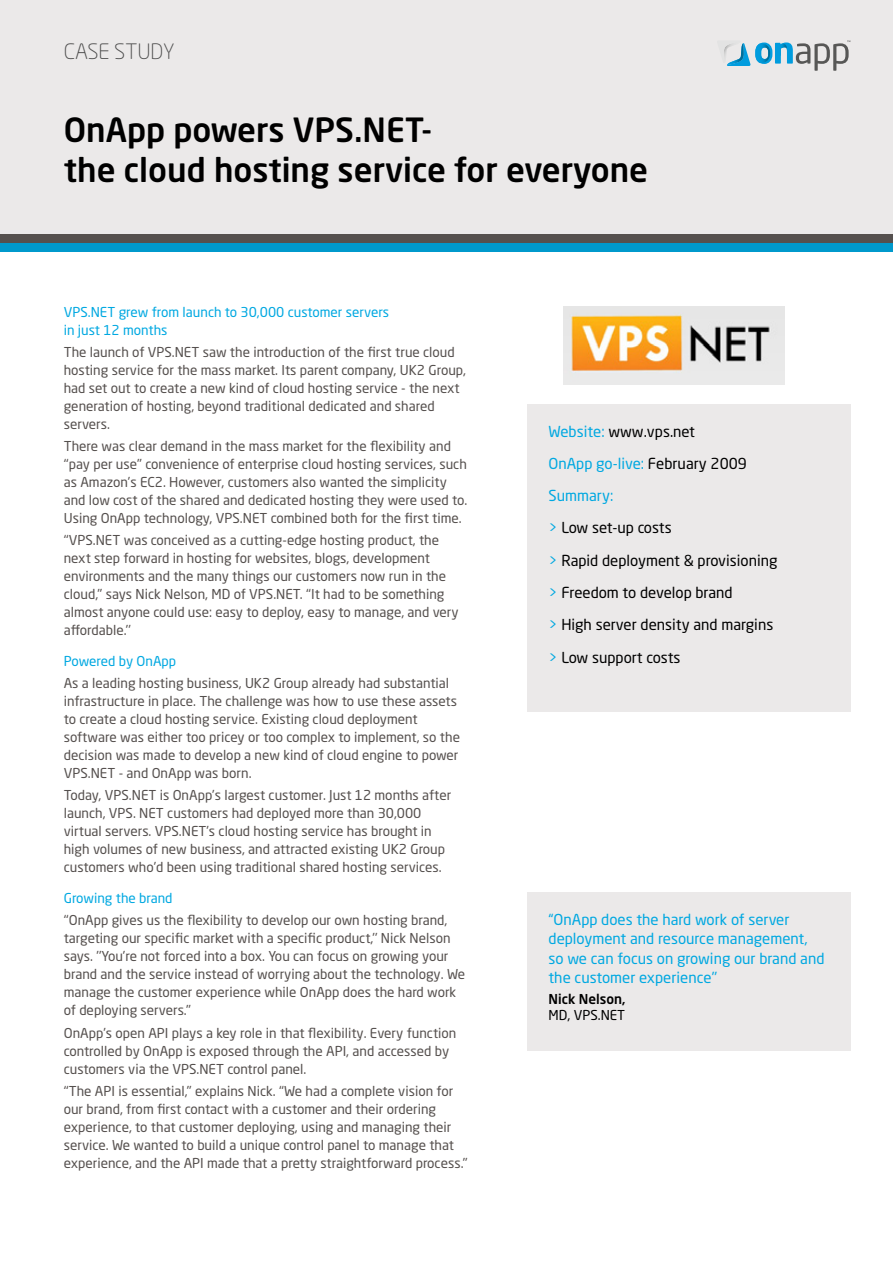
<style>
.page{position:relative;width:893px;height:1263px;background:#fff}
.page>*{position:absolute;margin:0;border:0;box-sizing:border-box;transform-origin:0 0}
.t1{font:500 33px/39.6px "Neo Sans Std";color:#000}
.t2{font:300 21px "Neo Sans Std";color:#4d4d4d}
.t3{font:15px/32.2px "Neo Sans Std";color:#000}
.t4{font:15px/19.5px "Neo Sans Std";color:#00a8e1}
.t5{font:13.5px/18px "Neo Sans Std";color:#55504e}
.t6{font:13.5px/18px "Neo Sans Std";color:#00a8e1}
.t7{font:500 13.5px "Neo Sans Std";color:#000}
.t8{font:13.5px "Neo Sans Std";color:#000}
.s1{color:#00a8e1}
.s2{color:#00a8e0}
</style>
<div class="page">
<div style="left:0;top:0;width:893px;height:234px;background:#ebe9e9"></div>
<svg style="left:724px;top:40px;width:126px;height:31px"></svg>
<img style="left:727px;top:43px;width:17px;height:22px">
<div style="left:0;top:234px;width:893px;height:8px;background:#55504e"></div>
<div style="left:0;top:243px;width:893px;height:9px;background:#09c"></div>
<div style="left:527px;top:404px;width:323px;height:307px;background:#ebe9e9"></div>
<div style="left:527px;top:892px;width:323px;height:158px;background:#ebe9e9"></div>
<img style="left:563px;top:306px;width:222px;height:78px">
<h2 class="t2" style="left:64px;top:39px;width:112px">CASE STUDY</h2>
<h1 class="t1" style="left:64px;top:109px;width:586px">OnApp powers VPS.NET-<br>the cloud hosting service for everyone</h1>
<p class="t6" style="left:64px;top:302px;width:327px">VPS.NET grew from launch to 30,000 customer servers in just 12 months</p>
<p class="t5" style="left:64px;top:343px;width:404px">The launch of VPS.NET saw the introduction of the first true cloud hosting service for the mass market. Its parent company, UK2 Group, had set out to create a new kind of cloud hosting service - the next generation of hosting, beyond traditional dedicated and shared servers.</p>
<p class="t5" style="left:64px;top:437px;width:405px">There was clear demand in the mass market for the flexibility and ‘‘pay per use’’ convenience of enterprise cloud hosting services, such as Amazon’s EC2. However, customers also wanted the simplicity and low cost of the shared and dedicated hosting they were used to.<br>Using OnApp technology, VPS.NET combined both for the first time.</p>
<p class="t5" style="left:64px;top:531px;width:396px">‘‘VPS.NET was conceived as a cutting-edge hosting product, the next step forward in hosting for websites, blogs, development environments and the many things our customers now run in the cloud,’’ says Nick Nelson, MD of VPS.NET. ‘‘It had to be something almost anyone could use: easy to deploy, easy to manage, and very affordable.’’</p>
<p class="t6" style="left:64px;top:652px;width:114px">Powered by OnApp</p>
<p class="t5" style="left:64px;top:674px;width:398px">As a leading hosting business, UK2 Group already had substantial infrastructure in place. The challenge was how to use these assets to create a cloud hosting service. Existing cloud deployment software was either too pricey or too complex to implement, so the decision was made to develop a new kind of cloud engine to power VPS.NET - and OnApp was born.</p>
<p class="t5" style="left:64px;top:786px;width:389px">Today, VPS.NET is OnApp’s largest customer. Just 12 months after launch, VPS. NET customers had deployed more than 30,000 virtual servers. VPS.NET’s cloud hosting service has brought in high volumes of new business, and attracted existing UK2 Group customers who’d been using traditional shared hosting services.</p>
<p class="t6" style="left:64px;top:889px;width:110px">Growing the brand</p>
<p class="t5" style="left:64px;top:911px;width:403px">‘‘OnApp gives us the flexibility to develop our own hosting brand, targeting our specific market with a specific product,’’ Nick Nelson says. ’’You’re not forced into a box. You can focus on growing your brand and the service instead of worrying about the technology. We manage the customer experience while OnApp does the hard work of deploying servers.’’</p>
<p class="t5" style="left:64px;top:1023px;width:394px">OnApp’s open API plays a key role in that flexibility. Every function controlled by OnApp is exposed through the API, and accessed by customers via the VPS.NET control panel.</p>
<p class="t5" style="left:64px;top:1082px;width:405px">‘‘The API is essential,’’ explains Nick. ‘‘We had a complete vision for our brand, from first contact with a customer and their ordering experience, to that customer deploying, using and managing their service. We wanted to build a unique control panel to manage that experience, and the API made that a pretty straightforward process.’’</p>
<p class="t3" style="left:549px;top:415px;width:231px"><span class="s1">Website:</span> www.vps.net<br><span class="s1">OnApp go-live:</span> February 2009<br><span class="s1">Summary:<br>&gt;</span> Low set-up costs<br><span class="s2">&gt;</span> Rapid deployment &amp; provisioning <span class="s2">&gt;</span> Freedom to develop brand<br><span class="s2">&gt;</span> High server density and margins <span class="s2">&gt;</span> Low support costs</p>
<p class="t4" style="left:549px;top:909px;width:277px">“OnApp does the hard work of server deployment and resource management, so we can focus on growing our brand and the customer experience’’</p>
<p class="t7" style="left:549px;top:990px;width:79px">Nick Nelson,</p>
<p class="t8" style="left:549px;top:1007px;width:78px">MD, VPS.NET</p>
</div>
